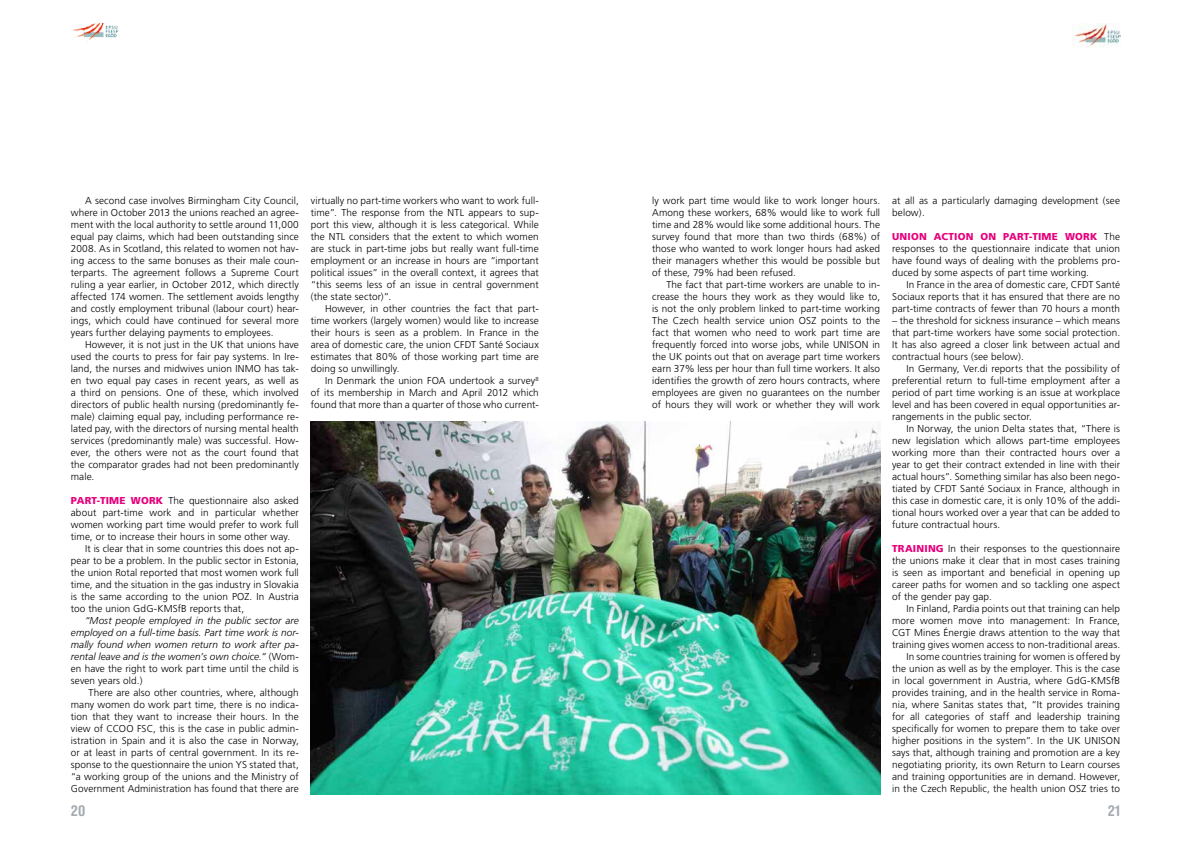
<style>
.page{position:relative;width:1191px;height:842px;background:#fff}
.page>*{position:absolute;margin:0;border:0;box-sizing:border-box;transform-origin:0 0}
.t1{font:700 condensed 15px "Helvetica Rounded";color:#a4abb1}
.t2{font:300 10px/12px "Frutiger";letter-spacing:.01em;color:#000;text-align:justify}
.t3{font:italic 300 10px/12px "Frutiger";letter-spacing:.01em;color:#000;text-align:justify}
.s1{font-weight:900;color:#e6007d}
.s2{font-style:normal}
</style>
<div class="page">
<img style="left:1072px;top:24px;width:48px;height:24px">
<img style="left:71px;top:24px;width:48px;height:18px">
<img style="left:311px;top:421px;width:569px;height:373px">
<p class="t2" style="left:71px;top:195px;width:229px;text-indent:14px">A second case involves Birmingham City Council, where in October 2013 the unions reached an agree&shy;ment with the local authority to settle around 11,000 equal pay claims, which had been outstanding since 2008. As in Scotland, this related to women not hav&shy;ing access to the same bonuses as their male coun&shy;terparts. The agreement follows a Supreme Court ruling a year earlier, in October 2012, which directly affected 174 women. The settlement avoids lengthy and costly employment tribunal (labour court) hear&shy;ings, which could have continued for several more years further delaying payments to employees.</p>
<p class="t2" style="left:71px;top:339px;width:229px;text-indent:14px">However, it is not just in the UK that unions have used the courts to press for fair pay systems. In Ire&shy;land, the nurses and midwives union INMO has tak&shy;en two equal pay cases in recent years, as well as a third on pensions. One of these, which involved directors of public health nursing (predominantly fe&shy;male) claiming equal pay, including performance re&shy;lated pay, with the directors of nursing mental health services (predominantly male) was successful. How&shy;ever, the others were not as the court found that the comparator grades had not been predominantly male.</p>
<p class="t2" style="left:71px;top:495px;width:229px"><span class="s1">PART-TIME WORK</span> The questionnaire also asked</p>
<p class="t2" style="left:71px;top:507px;width:229px">about part-time work and in particular whether</p>
<p class="t2" style="left:71px;top:519px;width:229px">women working part time would prefer to work full</p>
<p class="t2" style="left:71px;top:531px;width:221px">time, or to increase their hours in some other way.</p>
<p class="t2" style="left:85px;top:543px;width:215px">It is clear that in some countries this does not ap-</p>
<p class="t2" style="left:71px;top:555px;width:229px">pear to be a problem. In the public sector in Estonia,</p>
<p class="t2" style="left:71px;top:567px;width:229px">the union Rotal reported that most women work full</p>
<p class="t2" style="left:71px;top:579px;width:229px">time, and the situation in the gas industry in Slovakia</p>
<p class="t2" style="left:71px;top:591px;width:229px">is the same according to the union POZ. In Austria</p>
<p class="t2" style="left:71px;top:603px;width:175px">too the union GdG-KMSfB reports that,</p>
<p class="t3" style="left:71px;top:614px;width:229px;text-indent:14px">“Most people employed in the public sector are employed on a full-time basis. Part time work is nor&shy;mally found when women return to work after pa&shy;rental leave and is the women’s own choice.” <span class="s2">(Wom&shy;en have the right to work part time until the child is seven years old.)</span></p>
<p class="t2" style="left:71px;top:687px;width:229px;text-indent:18px">There are also other countries, where, although many women do work part time, there is no indica&shy;tion that they want to increase their hours. In the view of CCOO FSC, this is the case in public admin&shy;istration in Spain and it is also the case in Norway, or at least in parts of central government. In its re&shy;sponse to the questionnaire the union YS stated that, “a working group of the unions and the Ministry of Government Administration has found that there are</p>
<p class="t2" style="left:311px;top:195px;width:229px">virtually no part-time workers who want to work full&shy;time”. The response from the NTL appears to sup&shy;port this view, although it is less categorical. While the NTL considers that the extent to which women are stuck in part-time jobs but really want full-time employment or an increase in hours are “important political issues” in the overall context, it agrees that “this seems less of an issue in central government (the state sector)”.</p>
<p class="t2" style="left:311px;top:303px;width:229px;text-indent:14px">However, in other countries the fact that part&shy;time workers (largely women) would like to increase their hours is seen as a problem. In France in the area of domestic care, the union CFDT Santé Sociaux estimates that 80% of those working part time are doing so unwillingly.</p>
<p class="t2" style="left:311px;top:375px;width:229px;text-indent:14px">In Denmark the union FOA undertook a survey<sup>8 </sup>of its membership in March and April 2012 which found that more than a quarter of those who current-</p>
<p class="t2" style="left:652px;top:195px;width:229px">ly work part time would like to work longer hours.<br>Among these workers, 68% would like to work full time and 28% would like some additional hours. The survey found that more than two thirds (68%) of those who wanted to work longer hours had asked their managers whether this would be possible but of these, 79% had been refused.</p>
<p class="t2" style="left:652px;top:279px;width:229px;text-indent:14px">The fact that part-time workers are unable to in&shy;crease the hours they work as they would like to, is not the only problem linked to part-time working The Czech health service union OSZ points to the fact that women who need to work part time are frequently forced into worse jobs, while UNISON in the UK points out that on average part time workers earn 37% less per hour than full time workers. It also identifies the growth of zero hours contracts, where employees are given no guarantees on the number of hours they will work or whether they will work</p>
<p class="t2" style="left:892px;top:195px;width:229px">at all as a particularly damaging development (see below).</p>
<p class="t2" style="left:892px;top:231px;width:229px"><span class="s1">UNION ACTION ON PART-TIME WORK</span> The responses to the questionnaire indicate that union have found ways of dealing with the problems pro&shy;duced by some aspects of part time working.</p>
<p class="t2" style="left:892px;top:279px;width:229px;text-indent:14px">In France in the area of domestic care, CFDT Santé Sociaux reports that it has ensured that there are no part-time contracts of fewer than 70 hours a month</p>
<p class="t2" style="left:892px;top:315px;width:229px">– the threshold for sickness insurance – which means that part-time workers have some social protection.<br>It has also agreed a closer link between actual and contractual hours (see below).</p>
<p class="t2" style="left:892px;top:363px;width:229px;text-indent:14px">In Germany, Ver.di reports that the possibility of preferential return to full-time employment after a period of part time working is an issue at workplace level and has been covered in equal opportunities ar&shy;rangements in the public sector.</p>
<p class="t2" style="left:892px;top:423px;width:229px;text-indent:14px">In Norway, the union Delta states that, “There is new legislation which allows part-time employees working more than their contracted hours over a year to get their contract extended in line with their actual hours”. Something similar has also been nego&shy;tiated by CFDT Santé Sociaux in France, although in this case in domestic care, it is only 10% of the addi&shy;tional hours worked over a year that can be added to future contractual hours.</p>
<p class="t2" style="left:892px;top:543px;width:229px"><span class="s1">TRAINING</span> In their responses to the questionnaire the unions make it clear that in most cases training is seen as important and beneficial in opening up career paths for women and so tackling one aspect of the gender pay gap.</p>
<p class="t2" style="left:892px;top:603px;width:229px;text-align:right">In Finland, Pardia points out that training can help more women move into management: In France, CGT Mines Énergie draws attention to the way that training gives women access to non-traditional areas.<br>In some countries training for women is offered by the union as well as by the employer. This is the case in local government in Austria, where GdG-KMSfB provides training, and in the health service in Roma&shy;nia, where Sanitas states that, “It provides training for all categories of staff and leadership training specifically for women to prepare them to take over higher positions in the system”. In the UK UNISON says that, although training and promotion are a key negotiating priority, its own Return to Learn courses and training opportunities are in demand. However, in the Czech Republic, the health union OSZ tries to</p>
<h1 class="t1" style="left:71px;top:801px;width:16px">20</h1>
<h1 class="t1" style="left:1107px;top:801px;width:14px">21</h1>
</div>
